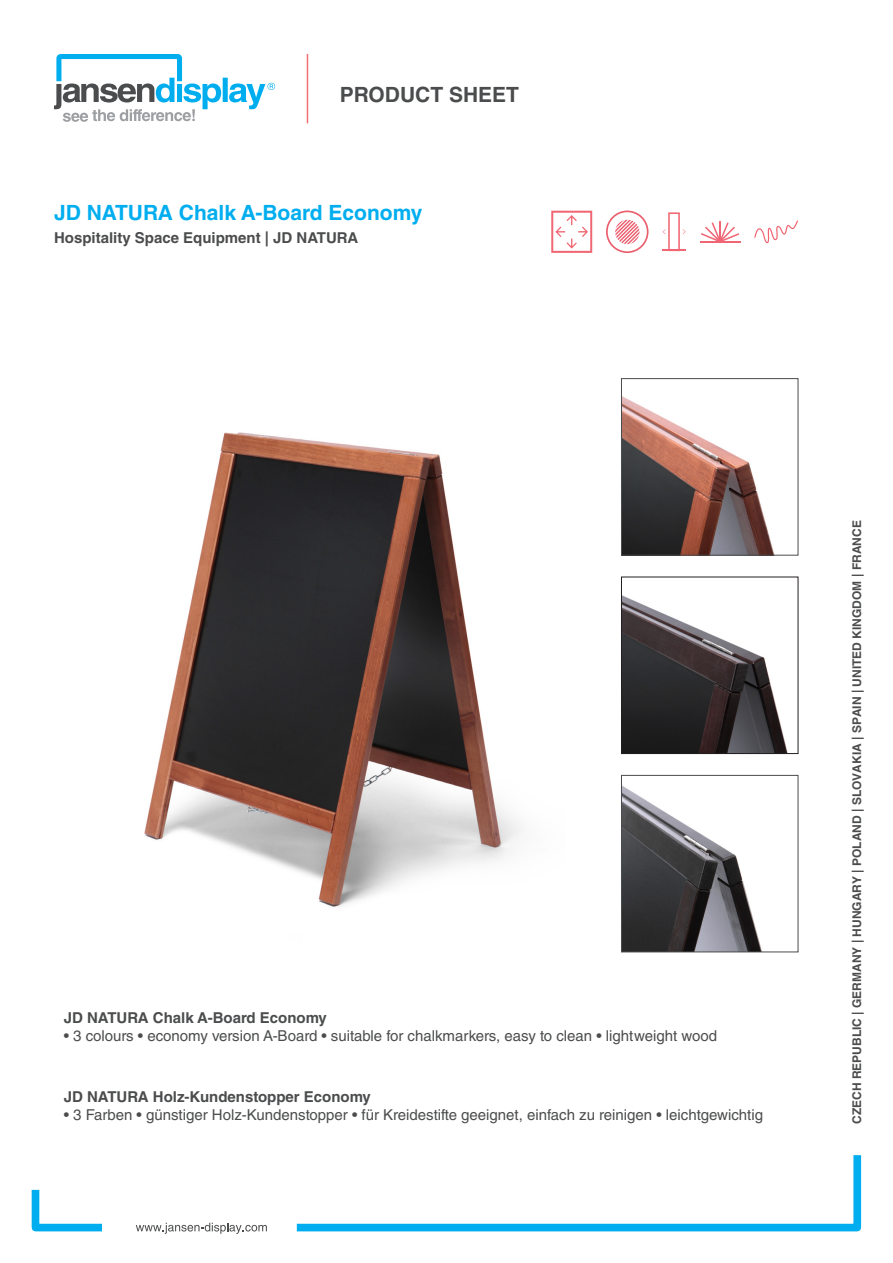
<style>
.page{position:relative;width:893px;height:1263px;background:#fff}
.page>*{position:absolute;margin:0;border:0;box-sizing:border-box;transform-origin:0 0}
.t1{font:700 21px "Helvetica LT Std";color:#00aeef}
.t2{font:700 21px "Helvetica LT Std";color:#4b4c4d}
.t3{font:15px "Helvetica LT Std";color:#4b4c4d}
.t4{font:700 15px "Helvetica LT Std";color:#4b4c4d}
.t5{font:700 12px "Helvetica LT Std";color:#4b4c4d}
</style>
<div class="page">
<svg style="left:54px;top:54px;width:221px;height:68px"></svg>
<svg style="left:31px;top:1155px;width:831px;height:79px"></svg>
<hr style="left:307px;top:54px;width:1px;height:69px;background:#f26f73">
<hr style="left:699px;top:241px;width:41px;height:1px;background:#f16675">
<hr style="left:719px;top:221px;width:2px;height:21px;background:#f16675">
<svg style="left:701px;top:222px;width:38px;height:19px"></svg>
<svg style="left:551px;top:211px;width:41px;height:42px"></svg>
<svg style="left:606px;top:211px;width:42px;height:42px"></svg>
<img style="left:144px;top:432px;width:482px;height:521px">
<img style="left:623px;top:579px;width:165px;height:173px">
<div style="left:621px;top:577px;width:177px;height:177px;border:1px solid #231f20"></div>
<img style="left:623px;top:777px;width:139px;height:173px">
<div style="left:621px;top:775px;width:177px;height:177px;border:1px solid #4b4c4d"></div>
<img style="left:623px;top:396px;width:151px;height:157px">
<div style="left:621px;top:378px;width:177px;height:177px;border:1px solid #4b4c4d"></div>
<svg style="left:662px;top:212px;width:24px;height:39px"></svg>
<svg style="left:754px;top:220px;width:44px;height:23px"></svg>
<p class="t2" style="left:340px;top:82px;width:181px">PRODUCT SHEET</p>
<p class="t1" style="left:54px;top:199px;width:370px">JD NATURA Chalk A-Board Economy</p>
<p class="t4" style="left:54px;top:228px;width:306px">Hospitality Space Equipment | JD NATURA</p>
<p class="t4" style="left:64px;top:1008px;width:265px">JD NATURA Chalk A-Board Economy</p>
<p class="t3" style="left:64px;top:1027px;width:655px">• 3 colours • economy version A-Board • suitable for chalkmarkers, easy to clean • lightweight wood</p>
<p class="t4" style="left:64px;top:1087px;width:309px">JD NATURA Holz-Kundenstopper Economy</p>
<p class="t3" style="left:64px;top:1105px;width:701px">• 3 Farben • günstiger Holz-Kundenstopper • für Kreidestifte geeignet, einfach zu reinigen • leichtgewichtig</p>
<p class="t5" style="left:849px;top:1124px;width:605px;rotate:-90deg">CZECH REPUBLIC | GERMANY | HUNGARY | POLAND | SLOVAKIA | SPAIN | UNITED KINGDOM | FRANCE</p>
</div>
